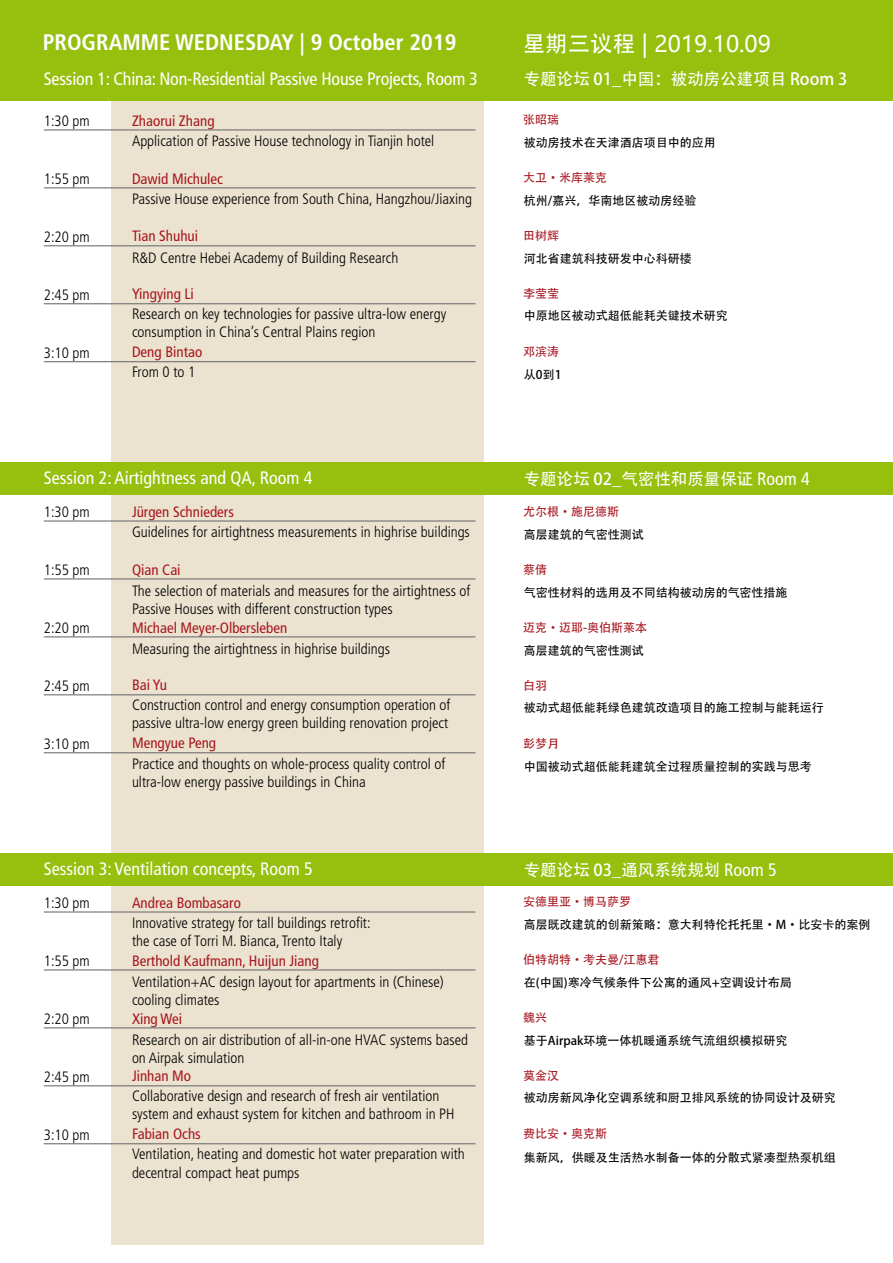
<style>
.page{position:relative;width:893px;height:1263px;background:#fff}
.page>*{position:absolute;margin:0;border:0;box-sizing:border-box;transform-origin:0 0}
.t1{font:700 condensed 22.5px "Frutiger";color:#fff}
.t2{font:22.5px "Microsoft Ya Hei UI";color:#fff}
.t3{font:condensed 18px "Frutiger";color:#fff}
.t4{font:16.5px "Adobe Heiti Std";color:#fff}
.t5{font:300 condensed 15px/18px "Frutiger";color:#000}
.t6{font:condensed 15px "Frutiger";color:#a8161f}
.t7{font:12px "Adobe Heiti Std";color:#000}
.t8{font:12px "Adobe Heiti Std";color:#a8161f}
.s1{font-family:"Adobe Heiti Std"}
.s2{font-family:"Frutiger";font-stretch:condensed;font-size:18px}
</style>
<div class="page">
<div style="left:0;top:0;width:893px;height:100px;background:#97bf0d"></div>
<div style="left:111px;top:101px;width:373px;height:361px;background:#ebe3d0"></div>
<div style="left:111px;top:495px;width:373px;height:360px;background:#ebe3d0"></div>
<div style="left:111px;top:884px;width:373px;height:361px;background:#ebe3d0"></div>
<div style="left:0;top:462px;width:893px;height:33px;background:#97bf0d"></div>
<div style="left:0;top:853px;width:893px;height:33px;background:#97bf0d"></div>
<hr style="left:44px;top:129px;width:431px;height:1px;background:#707172">
<hr style="left:44px;top:520px;width:431px;height:2px;background:#707172">
<hr style="left:44px;top:911px;width:431px;height:1px;background:#707172">
<hr style="left:44px;top:303px;width:431px;height:1px;background:#707172">
<hr style="left:44px;top:694px;width:431px;height:1px;background:#707172">
<hr style="left:44px;top:1085px;width:431px;height:1px;background:#707172">
<hr style="left:44px;top:187px;width:431px;height:1px;background:#707172">
<hr style="left:44px;top:578px;width:431px;height:1px;background:#707172">
<hr style="left:44px;top:969px;width:431px;height:1px;background:#707172">
<hr style="left:44px;top:361px;width:431px;height:1px;background:#707172">
<hr style="left:44px;top:752px;width:431px;height:1px;background:#707172">
<hr style="left:44px;top:1143px;width:431px;height:1px;background:#707172">
<hr style="left:44px;top:245px;width:431px;height:1px;background:#707172">
<hr style="left:44px;top:636px;width:431px;height:1px;background:#707172">
<hr style="left:44px;top:1027px;width:431px;height:1px;background:#707172">
<h1 class="t1" style="left:43px;top:29px;width:415px">PROGRAMME WEDNESDAY | 9 October 2019</h1>
<p class="t3" style="left:44px;top:68px;width:436px">Session 1: China: Non-Residential Passive House Projects, Room 3</p>
<h1 class="t2" style="left:523px;top:29px;width:250px"><span class="s1">星期三议程</span> | 2019.10.09</h1>
<p class="t4" style="left:524px;top:69px;width:325px">专题论坛 01_中国：被动房公建项目 Room 3</p>
<p class="t5" style="left:44px;top:112px;width:48px">1:30 pm</p>
<p class="t6" style="left:132px;top:112px;width:84px">Zhaorui Zhang</p>
<p class="t8" style="left:523px;top:112px;width:37px">张昭瑞</p>
<p class="t5" style="left:132px;top:132px;width:304px">Application of Passive House technology in Tianjin hotel</p>
<p class="t7" style="left:524px;top:136px;width:193px">被动房技术在天津酒店项目中的应用</p>
<p class="t5" style="left:44px;top:170px;width:48px">1:55 pm</p>
<p class="t6" style="left:132px;top:170px;width:93px">Dawid Michulec</p>
<p class="t8" style="left:523px;top:170px;width:85px">大卫·米库莱克</p>
<p class="t5" style="left:132px;top:190px;width:342px">Passive House experience from South China, Hangzhou/Jiaxing</p>
<p class="t7" style="left:524px;top:193px;width:174px">杭州/嘉兴，华南地区被动房经验</p>
<p class="t5" style="left:44px;top:228px;width:48px">2:20 pm</p>
<p class="t6" style="left:132px;top:228px;width:68px">Tian Shuhui</p>
<p class="t8" style="left:523px;top:228px;width:37px">田树辉</p>
<p class="t5" style="left:132px;top:249px;width:268px">R&amp;D Centre Hebei Academy of Building Research</p>
<p class="t7" style="left:524px;top:251px;width:169px">河北省建筑科技研发中心科研楼</p>
<p class="t5" style="left:44px;top:286px;width:48px">2:45 pm</p>
<p class="t6" style="left:132px;top:285px;width:63px">Yingying Li</p>
<p class="t8" style="left:523px;top:286px;width:37px">李莹莹</p>
<p class="t5" style="left:132px;top:305px;width:316px">Research on key technologies for passive ultra-low energy consumption in China’s Central Plains region</p>
<p class="t7" style="left:524px;top:308px;width:205px">中原地区被动式超低能耗关键技术研究</p>
<p class="t5" style="left:44px;top:344px;width:48px">3:10 pm</p>
<p class="t6" style="left:132px;top:343px;width:72px">Deng Bintao</p>
<p class="t8" style="left:523px;top:344px;width:37px">邓滨涛</p>
<p class="t5" style="left:132px;top:363px;width:65px">From 0 to 1</p>
<p class="t7" style="left:524px;top:368px;width:39px">从0到1</p>
<p class="t3" style="left:44px;top:467px;width:270px">Session 2: Airtightness and QA, Room 4</p>
<p class="t4" style="left:524px;top:469px;width:287px">专题论坛 02_气密性和质量保证 <span class="s2">Room 4</span></p>
<p class="t5" style="left:44px;top:503px;width:48px">1:30 pm</p>
<p class="t6" style="left:132px;top:503px;width:103px">Jürgen Schnieders</p>
<p class="t8" style="left:523px;top:504px;width:97px">尤尔根·施尼德斯</p>
<p class="t5" style="left:132px;top:523px;width:339px">Guidelines for airtightness measurements in highrise buildings</p>
<p class="t7" style="left:524px;top:527px;width:121px">高层建筑的气密性测试</p>
<p class="t5" style="left:44px;top:561px;width:48px">1:55 pm</p>
<p class="t6" style="left:132px;top:561px;width:50px">Qian Cai</p>
<p class="t8" style="left:523px;top:562px;width:25px">蔡倩</p>
<p class="t5" style="left:132px;top:582px;width:340px">The selection of materials and measures for the airtightness of<br>Passive Houses with different construction types</p>
<p class="t7" style="left:524px;top:585px;width:265px">气密性材料的选用及不同结构被动房的气密性措施</p>
<p class="t5" style="left:44px;top:619px;width:48px">2:20 pm</p>
<p class="t6" style="left:132px;top:619px;width:157px">Michael Meyer-Olbersleben</p>
<p class="t8" style="left:523px;top:620px;width:126px">迈克·迈耶-奥伯斯莱本</p>
<p class="t5" style="left:132px;top:640px;width:260px">Measuring the airtightness in highrise buildings</p>
<p class="t7" style="left:524px;top:643px;width:121px">高层建筑的气密性测试</p>
<p class="t5" style="left:44px;top:677px;width:48px">2:45 pm</p>
<p class="t6" style="left:132px;top:676px;width:37px">Bai Yu</p>
<p class="t8" style="left:523px;top:678px;width:25px">白羽</p>
<p class="t5" style="left:132px;top:696px;width:320px">Construction control and energy consumption operation of passive ultra-low energy green building renovation project</p>
<p class="t7" style="left:524px;top:700px;width:302px">被动式超低能耗绿色建筑改造项目的施工控制与能耗运行</p>
<p class="t5" style="left:44px;top:735px;width:48px">3:10 pm</p>
<p class="t6" style="left:132px;top:734px;width:86px">Mengyue Peng</p>
<p class="t8" style="left:523px;top:736px;width:37px">彭梦月</p>
<p class="t5" style="left:132px;top:754px;width:315px">Practice and thoughts on whole-process quality control of ultra-low energy passive buildings in China</p>
<p class="t7" style="left:524px;top:760px;width:290px">中国被动式超低能耗建筑全过程质量控制的实践与思考</p>
<p class="t3" style="left:44px;top:858px;width:270px">Session 3: Ventilation concepts, Room 5</p>
<p class="t4" style="left:524px;top:860px;width:254px">专题论坛 03_通风系统规划 <span class="s2">Room 5</span></p>
<p class="t5" style="left:44px;top:894px;width:48px">1:30 pm</p>
<p class="t6" style="left:132px;top:894px;width:110px">Andrea Bombasaro</p>
<p class="t8" style="left:523px;top:894px;width:109px">安德里亚·博马萨罗</p>
<p class="t5" style="left:132px;top:914px;width:240px">Innovative strategy for tall buildings retrofit: the case of Torri M. Bianca, Trento Italy</p>
<p class="t7" style="left:524px;top:918px;width:348px">高层既改建筑的创新策略：意大利特伦托托里·M·比安卡的案例</p>
<p class="t5" style="left:44px;top:952px;width:48px">1:55 pm</p>
<p class="t6" style="left:132px;top:952px;width:188px">Berthold Kaufmann, Huijun Jiang</p>
<p class="t8" style="left:523px;top:952px;width:138px">伯特胡特·考夫曼/江惠君</p>
<p class="t5" style="left:132px;top:972px;width:313px">Ventilation+AC design layout for apartments in (Chinese) cooling climates</p>
<p class="t7" style="left:524px;top:975px;width:269px">在(中国)寒冷气候条件下公寓的通风+空调设计布局</p>
<p class="t5" style="left:44px;top:1010px;width:48px">2:20 pm</p>
<p class="t6" style="left:132px;top:1009px;width:52px">Xing Wei</p>
<p class="t8" style="left:523px;top:1010px;width:25px">魏兴</p>
<p class="t5" style="left:132px;top:1031px;width:338px">Research on air distribution of all-in-one HVAC systems based on Airpak simulation</p>
<p class="t7" style="left:524px;top:1033px;width:265px">基于Airpak环境一体机暖通系统气流组织模拟研究</p>
<p class="t5" style="left:44px;top:1068px;width:48px">2:45 pm</p>
<p class="t6" style="left:132px;top:1067px;width:61px">Jinhan Mo</p>
<p class="t8" style="left:523px;top:1068px;width:37px">莫金汉</p>
<p class="t5" style="left:132px;top:1087px;width:324px">Collaborative design and research of fresh air ventilation system and exhaust system for kitchen and bathroom in PH</p>
<p class="t7" style="left:524px;top:1090px;width:314px">被动房新风净化空调系统和厨卫排风系统的协同设计及研究</p>
<p class="t5" style="left:44px;top:1126px;width:48px">3:10 pm</p>
<p class="t6" style="left:132px;top:1125px;width:70px">Fabian Ochs</p>
<p class="t8" style="left:523px;top:1126px;width:85px">费比安·奥克斯</p>
<p class="t5" style="left:132px;top:1145px;width:334px">Ventilation, heating and domestic hot water preparation with decentral compact heat pumps</p>
<p class="t7" style="left:524px;top:1150px;width:314px">集新风，供暖及生活热水制备一体的分散式紧凑型热泵机组</p>
</div>
